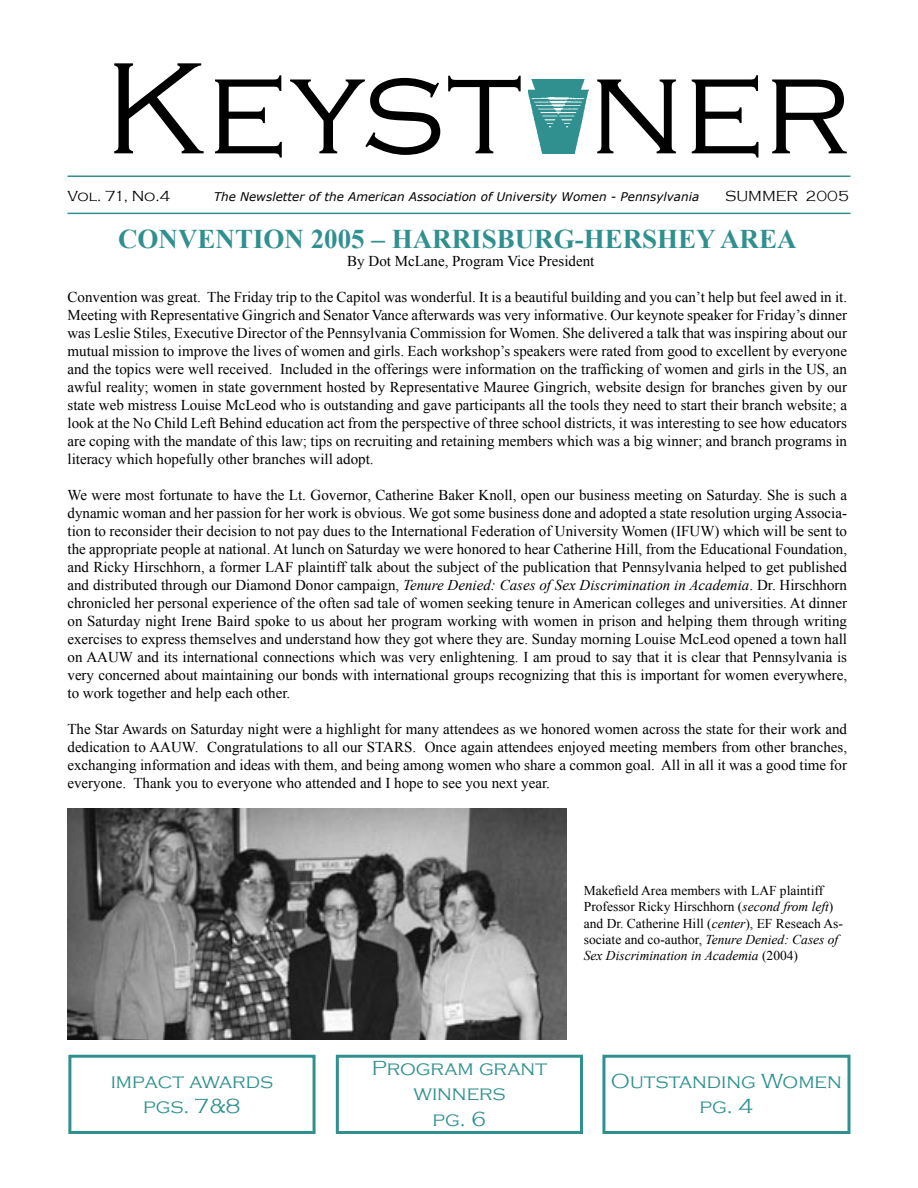
<style>
.page{position:relative;width:918px;height:1188px;background:#fff}
.page>*{position:absolute;margin:0;border:0;box-sizing:border-box;transform-origin:0 0}
.t1{font:300 135px "Copperplate Gothic";letter-spacing:.005em;color:#000}
.t2{font:700 27px "Times New Roman";color:#2f908f}
.t3{font:300 21px "Copperplate Gothic";color:#2f908f}
.t4{font:15px/18px "Times New Roman";color:#000;text-align:justify}
.t5{font:300 15px "Copperplate Gothic";color:#000}
.t6{font:13.5px/16.2px "Times New Roman";color:#000}
.t7{font:italic 12px "Verdana";color:#000}
.s1{font-style:italic}
</style>
<div class="page">
<hr style="left:68px;top:176px;width:782px;height:1px;background:#2f908f">
<hr style="left:68px;top:213px;width:782px;height:1px;background:#2f908f">
<img style="left:528px;top:79px;width:60px;height:74px">
<div style="left:68px;top:1055px;width:248px;height:79px;border:3px solid #2f908f"></div>
<div style="left:336px;top:1055px;width:247px;height:79px;border:3px solid #2f908f"></div>
<div style="left:602px;top:1055px;width:248px;height:79px;border:3px solid #2f908f"></div>
<img style="left:68px;top:808px;width:499px;height:232px">
<p class="t1" style="left:104px;top:36px;width:748px">Keyst ner</p>
<p class="t5" style="left:68px;top:188px;width:104px">Vol. 71, No.4</p>
<p class="t7" style="left:214px;top:189px;width:487px">The Newsletter of the American Association of University Women - Pennsylvania</p>
<p class="t5" style="left:725px;top:188px;width:125px">SUMMER 2005</p>
<p class="t2" style="left:118px;top:223px;width:680px">CONVENTION 2005 – HARRISBURG-HERSHEY AREA</p>
<p class="t4" style="left:347px;top:252px;width:249px">By Dot McLane, Program Vice President</p>
<p class="t4" style="left:68px;top:288px;width:781px">Convention was great. The Friday trip to the Capitol was wonderful. It is a beautiful building and you can’t help but feel awed in it.<br>Meeting with Representative Gingrich and Senator Vance afterwards was very informative. Our keynote speaker for Friday’s dinner was Leslie Stiles, Executive Director of the Pennsylvania Commission for Women. She delivered a talk that was inspiring about our mutual mission to improve the lives of women and girls. Each workshop’s speakers were rated from good to excellent by everyone and the topics were well received. Included in the offerings were information on the trafficking of women and girls in the US, an awful reality; women in state government hosted by Representative Mauree Gingrich, website design for branches given by our state web mistress Louise McLeod who is outstanding and gave participants all the tools they need to start their branch website; a look at the No Child Left Behind education act from the perspective of three school districts, it was interesting to see how educators are coping with the mandate of this law; tips on recruiting and retaining members which was a big winner; and branch programs in literacy which hopefully other branches will adopt.</p>
<p class="t4" style="left:68px;top:486px;width:781px">We were most fortunate to have the Lt. Governor, Catherine Baker Knoll, open our business meeting on Saturday. She is such a dynamic woman and her passion for her work is obvious. We got some business done and adopted a state resolution urging Associa&shy;tion to reconsider their decision to not pay dues to the International Federation of University Women (IFUW) which will be sent to the appropriate people at national. At lunch on Saturday we were honored to hear Catherine Hill, from the Educational Foundation, and Ricky Hirschhorn, a former LAF plaintiff talk about the subject of the publication that Pennsylvania helped to get published and distributed through our Diamond Donor campaign, <span class="s1">Tenure Denied: Cases of Sex Discrimination in Academia</span>. Dr. Hirschhorn chronicled her personal experience of the often sad tale of women seeking tenure in American colleges and universities. At dinner on Saturday night Irene Baird spoke to us about her program working with women in prison and helping them through writing exercises to express themselves and understand how they got where they are. Sunday morning Louise McLeod opened a town hall on AAUW and its international connections which was very enlightening. I am proud to say that it is clear that Pennsylvania is very concerned about maintaining our bonds with international groups recognizing that this is important for women everywhere, to work together and help each other.</p>
<p class="t4" style="left:68px;top:720px;width:781px">The Star Awards on Saturday night were a highlight for many attendees as we honored women across the state for their work and dedication to AAUW. Congratulations to all our STARS. Once again attendees enjoyed meeting members from other branches, exchanging information and ideas with them, and being among women who share a common goal. All in all it was a good time for everyone. Thank you to everyone who attended and I hope to see you next year.</p>
<p class="t3" style="left:111px;top:1070px;width:164px">impact awards</p>
<p class="t3" style="left:143px;top:1095px;width:99px">pgs. 7&amp;8</p>
<p class="t6" style="left:584px;top:882px;width:261px">Makefield Area members with LAF plaintiff Professor Ricky Hirschhorn (<span class="s1">second from left</span>) and Dr. Catherine Hill (<span class="s1">center</span>), EF Reseach As&shy;sociate and co-author, <span class="s1">Tenure Denied: Cases of Sex Discrimination in Academia</span> (2004)</p>
<p class="t3" style="left:372px;top:1057px;width:177px">Program grant</p>
<p class="t3" style="left:413px;top:1082px;width:94px">winners</p>
<p class="t3" style="left:433px;top:1107px;width:55px">pg. 6</p>
<p class="t3" style="left:611px;top:1070px;width:232px">Outstanding Women</p>
<p class="t3" style="left:700px;top:1095px;width:55px">pg. 4</p>
</div>
